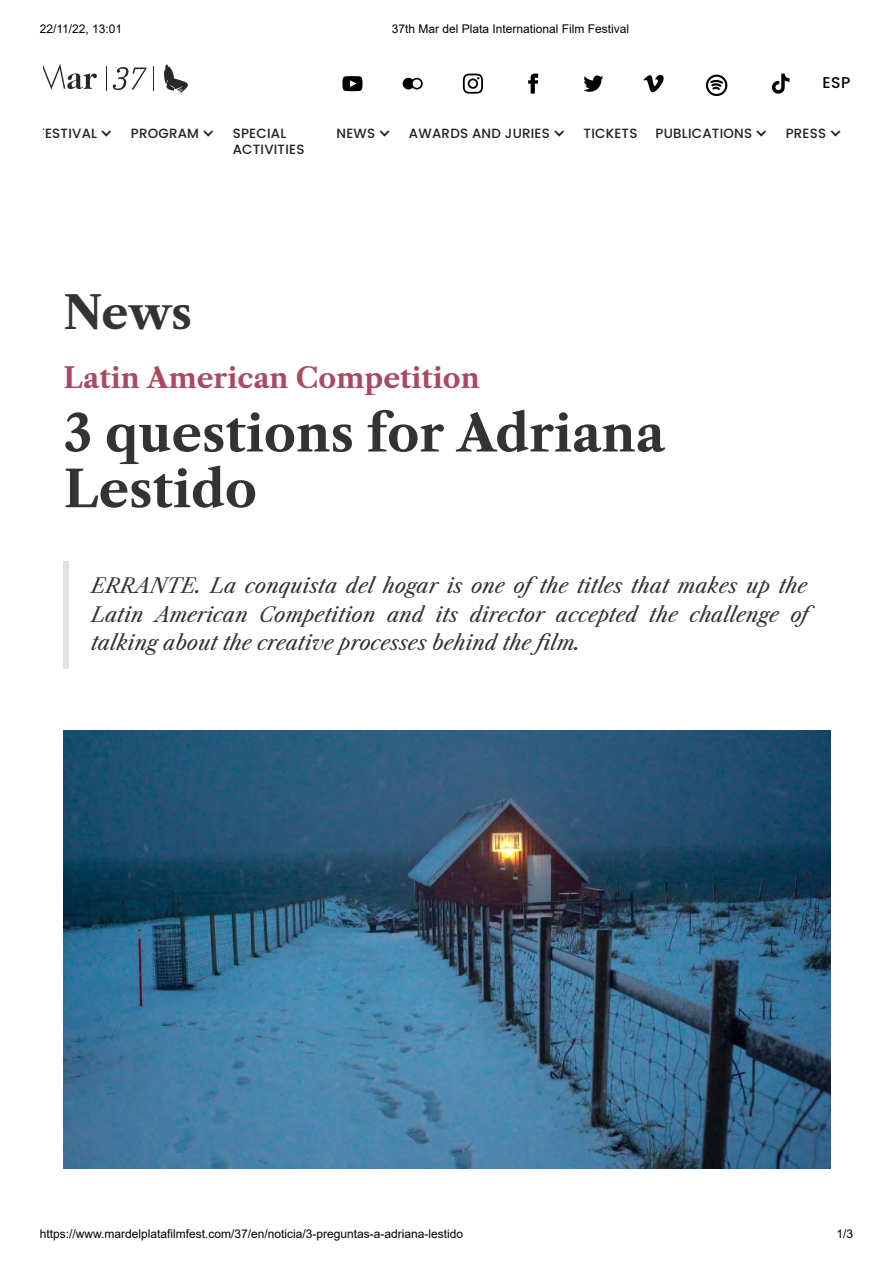
<style>
.page{position:relative;width:893px;height:1263px;background:#fff}
.page>*{position:absolute;margin:0;border:0;box-sizing:border-box;transform-origin:0 0}
.t1{font:700 50.1px/55.8px "Libre Caslon Text";color:#333}
.t2{font:700 44.55px "Libre Caslon Text";color:#333}
.t3{font:700 27.9px "Libre Caslon Text";color:#ab4960}
.t4{font:italic 20.1px/28.3px "Libre Caslon Text";color:#333}
.t5{font:500 15.6px "Poppins";color:#000}
.t6{font:500 13.35px/15.6px "Poppins";letter-spacing:.015em;color:#222}
.t7{font:12px "Arial";color:#000}
</style>
<div class="page">
<div style="left:64px;top:562px;width:5px;height:107px;background:#e2e2e2"></div>
<img style="left:64px;top:730px;width:766px;height:438px">
<svg style="left:342px;top:76px;width:20px;height:15px"></svg>
<svg style="left:402px;top:78px;width:20px;height:11px"></svg>
<svg style="left:463px;top:74px;width:20px;height:20px"></svg>
<svg style="left:528px;top:74px;width:10px;height:20px"></svg>
<svg style="left:583px;top:75px;width:20px;height:17px"></svg>
<svg style="left:643px;top:74px;width:20px;height:18px"></svg>
<svg style="left:705px;top:74px;width:23px;height:22px"></svg>
<svg style="left:772px;top:74px;width:17px;height:20px"></svg>
<svg style="left:43px;top:64px;width:54px;height:26px"></svg>
<svg style="left:164px;top:65px;width:24px;height:28px"></svg>
<svg style="left:153px;top:66px;width:1px;height:25px"></svg>
<svg style="left:106px;top:66px;width:1px;height:25px"></svg>
<svg style="left:113px;top:67px;width:34px;height:23px"></svg>
<p class="t7" style="left:40px;top:22px;width:84px">22/11/22, 13:01</p>
<p class="t7" style="left:391px;top:22px;width:239px">37th Mar del Plata International Film Festival</p>
<p class="t5" style="left:822px;top:72px;width:30px">ESP</p>
<p class="t6" style="left:38px;top:126px;width:61px">FESTIVAL</p>
<p class="t6" style="left:131px;top:126px;width:70px">PROGRAM</p>
<p class="t6" style="left:336px;top:126px;width:40px">NEWS</p>
<p class="t6" style="left:409px;top:126px;width:142px">AWARDS AND JURIES</p>
<p class="t6" style="left:583px;top:126px;width:55px">TICKETS</p>
<p class="t6" style="left:655px;top:126px;width:98px">PUBLICATIONS</p>
<p class="t6" style="left:785px;top:126px;width:42px">PRESS</p>
<p class="t6" style="left:233px;top:126px;width:73px">SPECIAL<br>ACTIVITIES</p>
<h2 class="t2" style="left:64px;top:286px;width:130px">News</h2>
<h3 class="t3" style="left:64px;top:361px;width:418px">Latin American Competition</h3>
<h1 class="t1" style="left:64px;top:406px;width:603px">3 questions for Adriana<br>Lestido</h1>
<p class="t4" style="left:91px;top:572px;width:731px">ERRANTE. La conquista del hogar is one ofthe titles that makes up the<br>Latin American Competition and its director accepted the challenge of talking about the creative processes behind the film.</p>
<p class="t7" style="left:40px;top:1227px;width:425px">https://www.mardelplatafilmfest.com/37/en/noticia/3-preguntas-a-adriana-lestido</p>
<p class="t7" style="left:836px;top:1227px;width:18px">1/3</p>
</div>
